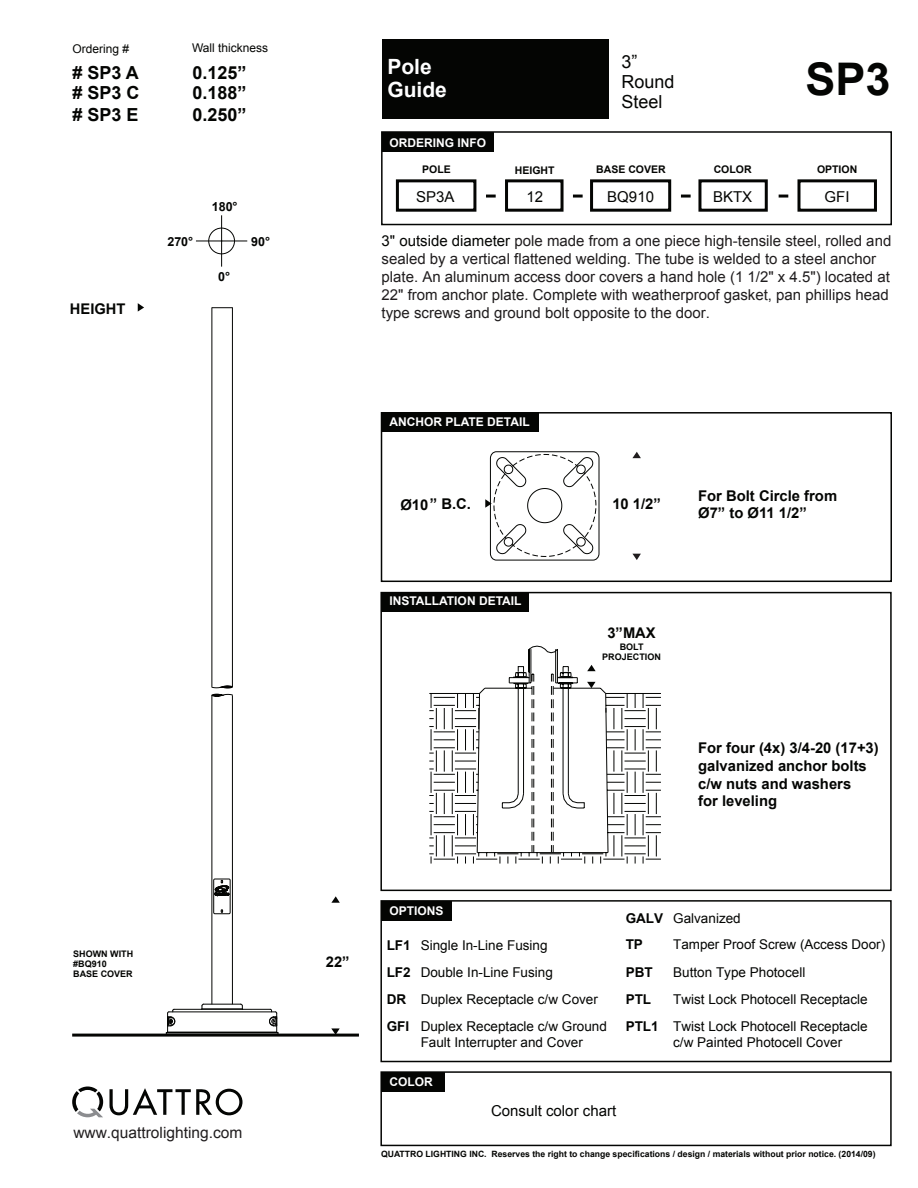
<style>
.page{position:relative;width:918px;height:1188px;background:#fff}
.page>*{position:absolute;margin:0;border:0;box-sizing:border-box;transform-origin:0 0}
.t1{font:700 45px "Arial";color:#040503}
.t2{font:700 21px/23.4px "Arial";color:#fff}
.t3{font:700 18px/20.1px "Arial";color:#040503}
.t4{font:18px/20.1px "Arial";color:#040503}
.t5{font:15.45px "Arial";color:#201d1e}
.t6{font:15px/18px "Arial";color:#201d1e}
.t7{font:15px "Arial";color:#040503}
.t8{font:700 14.85px/17.9px "Arial";color:#040503}
.t9{font:700 14.7px "Arial";color:#040503}
.t10{font:13.5px/26.8px "Arial";color:#040503}
.t11{font:700 13.5px "Arial";color:#040503}
.t12{font:700 12.45px "Arial";color:#040503}
.t13{font:700 12px "Arial";color:#fff}
.t14{font:12px "Arial";color:#040503}
.t15{font:700 10.5px "Arial";color:#040503}
.t16{font:700 9px/10.1px "Arial";color:#040503}
.t17{font:700 8.7px "Arial";color:#040503}
.s1{color:#040503}
.s2{font-weight:700}
</style>
<div class="page">
<div style="left:382px;top:39px;width:227px;height:79px;background:#040503"></div>
<div style="left:383px;top:132px;width:111px;height:20px;background:#040503"></div>
<div style="left:381px;top:131px;width:511px;height:94px;border:2px solid #040503"></div>
<svg style="left:395px;top:179px;width:482px;height:33px"></svg>
<svg style="left:331px;top:896px;width:9px;height:7px"></svg>
<svg style="left:331px;top:1028px;width:9px;height:6px"></svg>
<svg style="left:138px;top:303px;width:6px;height:9px"></svg>
<hr style="left:72px;top:1034px;width:287px;height:3px;background:#040503">
<div style="left:208px;top:228px;width:27px;height:26px;border:1px solid #040503;border-radius:50%"></div>
<hr style="left:221px;top:215px;width:1px;height:52px;background:#040503">
<hr style="left:196px;top:241px;width:51px;height:1px;background:#040503">
<hr style="left:232px;top:695px;width:1px;height:309px;background:#040503">
<hr style="left:212px;top:695px;width:1px;height:309px;background:#040503">
<svg style="left:213px;top:307px;width:19px;height:1px"></svg>
<hr style="left:212px;top:307px;width:1px;height:380px;background:#040503">
<hr style="left:232px;top:307px;width:1px;height:380px;background:#040503">
<svg style="left:211px;top:685px;width:22px;height:12px"></svg>
<svg style="left:213px;top:878px;width:18px;height:36px"></svg>
<hr style="left:166px;top:1033px;width:112px;height:1px;background:#040503">
<hr style="left:168px;top:1032px;width:109px;height:1px;background:#040503">
<hr style="left:169px;top:1012px;width:106px;height:1px;background:#040503">
<hr style="left:174px;top:1009px;width:96px;height:1px;background:#040503">
<svg style="left:201px;top:1003px;width:3px;height:7px"></svg>
<hr style="left:204px;top:1004px;width:37px;height:1px;background:#040503">
<svg style="left:269px;top:1009px;width:10px;height:25px"></svg>
<svg style="left:166px;top:1009px;width:10px;height:25px"></svg>
<svg style="left:240px;top:1003px;width:4px;height:7px"></svg>
<div style="left:380px;top:1071px;width:512px;height:75px;border:2px solid #040503"></div>
<div style="left:381px;top:1072px;width:63px;height:20px;background:#040503"></div>
<div style="left:381px;top:412px;width:511px;height:170px;border:2px solid #040503"></div>
<div style="left:380px;top:900px;width:512px;height:162px;border:2px solid #040503"></div>
<div style="left:381px;top:901px;width:71px;height:20px;background:#040503"></div>
<div style="left:381px;top:412px;width:158px;height:20px;background:#040503"></div>
<svg style="left:429px;top:646px;width:232px;height:218px"></svg>
<svg style="left:515px;top:672px;width:57px;height:5px"></svg>
<svg style="left:587px;top:665px;width:9px;height:6px"></svg>
<svg style="left:587px;top:682px;width:9px;height:6px"></svg>
<div style="left:381px;top:592px;width:148px;height:19px;background:#040503"></div>
<div style="left:380px;top:592px;width:512px;height:299px;border:2px solid #040503"></div>
<div style="left:490px;top:451px;width:109px;height:109px;border:1px solid #040503;border-radius:6px"></div>
<svg style="left:485px;top:454px;width:112px;height:103px"></svg>
<svg style="left:632px;top:452px;width:9px;height:6px"></svg>
<svg style="left:632px;top:554px;width:9px;height:6px"></svg>
<svg style="left:109px;top:1088px;width:134px;height:27px"></svg>
<svg style="left:72px;top:1087px;width:31px;height:30px"></svg>
<p class="t14" style="left:72px;top:40px;width:58px">Ordering #</p>
<p class="t14" style="left:192px;top:40px;width:78px">Wall thickness</p>
<p class="t3" style="left:73px;top:63px;width:69px"># SP3 A # SP3 C</p>
<p class="t3" style="left:73px;top:105px;width:68px"># SP3 E</p>
<p class="t3" style="left:193px;top:63px;width:56px">0.125”<br>0.188”</p>
<p class="t3" style="left:193px;top:105px;width:56px">0.250”</p>
<p class="t9" style="left:70px;top:299px;width:57px">HEIGHT</p>
<p class="t12" style="left:167px;top:233px;width:27px">270°</p>
<p class="t12" style="left:212px;top:198px;width:27px">180°</p>
<p class="t12" style="left:218px;top:269px;width:13px">0°</p>
<p class="t12" style="left:251px;top:234px;width:20px">90°</p>
<h2 class="t2" style="left:387px;top:55px;width:61px">Pole<br>Guide</h2>
<p class="t4" style="left:621px;top:51px;width:55px">3”<br>Round<br>Steel</p>
<h1 class="t1" style="left:805px;top:49px;width:87px">SP3</h1>
<p class="t13" style="left:390px;top:134px;width:98px">ORDERING INFO</p>
<p class="t15" style="left:422px;top:162px;width:30px">POLE</p>
<p class="t15" style="left:515px;top:163px;width:41px">HEIGHT</p>
<p class="t15" style="left:714px;top:162px;width:39px">COLOR</p>
<p class="t15" style="left:596px;top:162px;width:71px">BASE COVER</p>
<p class="t7" style="left:607px;top:187px;width:48px">BQ910</p>
<p class="t7" style="left:416px;top:187px;width:40px">SP3A</p>
<p class="t7" style="left:527px;top:187px;width:18px">12</p>
<p class="t7" style="left:713px;top:187px;width:41px">BKTX</p>
<p class="t15" style="left:817px;top:162px;width:42px">OPTION</p>
<p class="t7" style="left:825px;top:187px;width:27px">GFI</p>
<p class="t6" style="left:382px;top:232px;width:511px"><span class="s1">3" outside diameter</span> pole made from a one piece high-tensile steel, rolled and sealed by a vertical flattened welding. The tube is welded to a steel anchor plate. An aluminum access door covers a hand hole (1 1/2" x 4.5") located at 22" from anchor plate. Complete with weatherproof gasket, pan phillips head type screws and ground bolt opposite to the door.</p>
<p class="t13" style="left:389px;top:414px;width:142px">ANCHOR PLATE DETAIL</p>
<p class="t8" style="left:400px;top:496px;width:72px">Ø10” B.C.</p>
<p class="t8" style="left:612px;top:496px;width:50px">10 1/2”</p>
<p class="t13" style="left:389px;top:593px;width:134px">INSTALLATION DETAIL</p>
<p class="t9" style="left:607px;top:623px;width:50px">3”MAX</p>
<p class="t16" style="left:602px;top:642px;width:60px;text-align:center">BOLT<br>PROJECTION</p>
<p class="t8" style="left:698px;top:488px;width:141px;line-height:16.5px">For Bolt Circle from<br>Ø7” to Ø11 1/2”</p>
<p class="t8" style="left:698px;top:739px;width:182px">For four (4x) 3/4-20 (17+3) galvanized anchor bolts c/w nuts and washers<br>for leveling</p>
<p class="t16" style="left:73px;top:949px;width:61px">SHOWN WITH #BQ910<br>BASE COVER</p>
<p class="t9" style="left:326px;top:952px;width:25px">22”</p>
<p class="t5" style="left:73px;top:1122px;width:171px">www.quattrolighting.com</p>
<p class="t13" style="left:389px;top:902px;width:56px">OPTIONS</p>
<p class="t10" style="left:387px;top:932px;width:222px"><span class="s2">LF1</span> Single In-Line Fusing<br><span class="s2">LF2</span> Double In-Line Fusing<br><span class="s2">DR</span> Duplex Receptacle c/w Cover<br><span class="s2">GFI</span> Duplex Receptacle c/w Ground</p>
<p class="t10" style="left:421px;top:1029px;width:164px">Fault Interrupter and Cover</p>
<p class="t10" style="left:626px;top:906px;width:117px;line-height:26px"><span class="s2">GALV</span> Galvanized<br><span class="s2">TP</span></p>
<p class="t10" style="left:673px;top:931px;width:213px">Tamper Proof Screw (Access Door)</p>
<p class="t11" style="left:626px;top:963px;width:29px">PBT</p>
<p class="t10" style="left:673px;top:959px;width:134px">Button Type Photocell</p>
<p class="t10" style="left:626px;top:986px;width:244px"><span class="s2">PTL<br>PTL1</span> Twist Lock Photocell Receptacle</p>
<p class="t10" style="left:673px;top:1029px;width:171px">c/w Painted Photocell Cover</p>
<p class="t10" style="left:673px;top:986px;width:196px">Twist Lock Photocell Receptacle</p>
<p class="t13" style="left:389px;top:1074px;width:45px">COLOR</p>
<p class="t7" style="left:491px;top:1101px;width:127px">Consult color chart</p>
<p class="t17" style="left:381px;top:1148px;width:496px">QUATTRO LIGHTING INC. Reserves the right to change specifications / design / materials without prior notice. (2014/09)</p>
</div>
